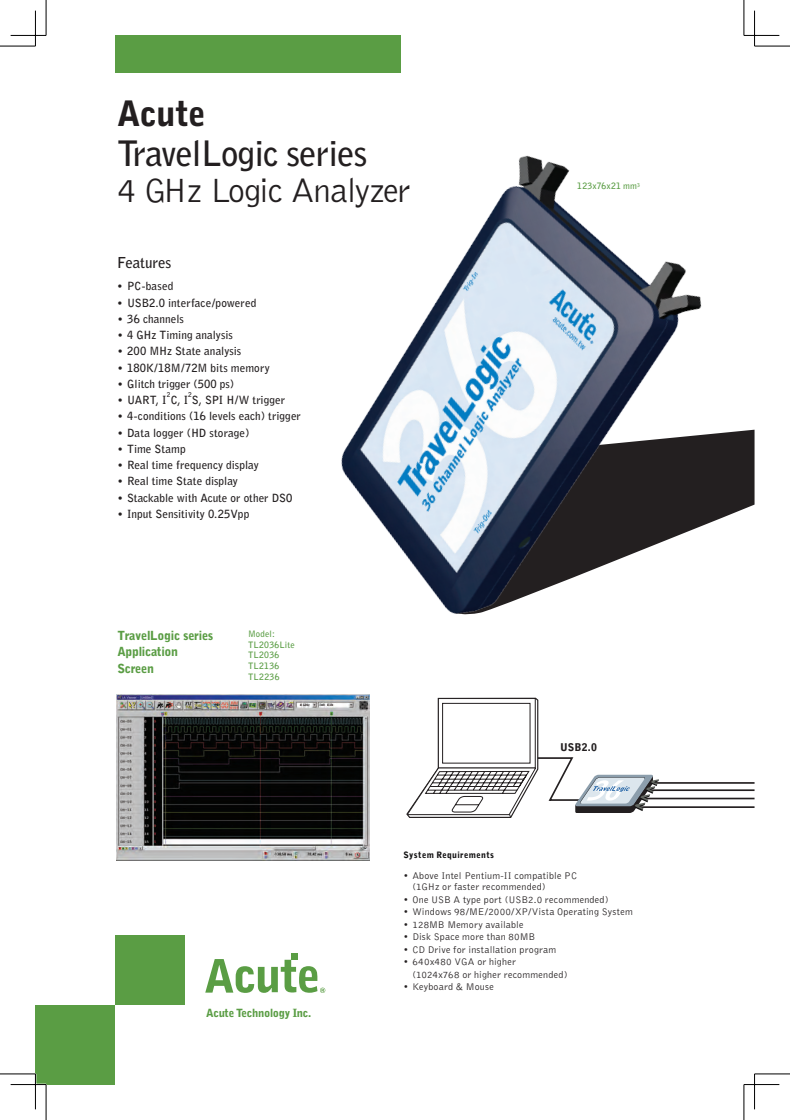
<style>
.page{position:relative;width:790px;height:1120px;background:#fff}
.page>*{position:absolute;margin:0;border:0;box-sizing:border-box;transform-origin:0 0}
.t1{font:700 34.88px "Bell Gothic";letter-spacing:-.025em;color:#231f20}
.t2{font:300 34.88px "Bell Gothic";letter-spacing:-.025em;color:#231f20}
.t3{font:900 34.88px "Bell Gothic";letter-spacing:-.015em;color:#231f20}
.t4{font:700 15px "Bell Gothic";letter-spacing:-.005em;color:#231f20}
.t5{font:900 12.5px/16.6px "Bell Gothic";letter-spacing:-.025em;color:#5a9d44}
.t6{font:700 11.25px "Bell Gothic";color:#231f20}
.t7{font:900 11.25px "Bell Gothic";letter-spacing:-.025em;color:#5a9d44}
.t8{font:900 10.62px "Bell Gothic";color:#231f20}
.t9{font:300 10px/11.2px "Bell Gothic";letter-spacing:.02em;color:#231f20}
.t10{font:700 8.75px/10.6px "Bell Gothic";letter-spacing:.02em;color:#5a9d44}
.t11{font:900 8.75px "Bell Gothic";letter-spacing:.035em;color:#121112}
.t12{font:700 6.5px "Bell Gothic";color:#231f20}
</style>
<div class="page">
<svg style="left:205px;top:959px;width:120px;height:34px"></svg>
<div style="left:291px;top:953px;width:7px;height:7px;background:#5a9d44"></div>
<div style="left:35px;top:1005px;width:80px;height:79px;background:#5a9d44"></div>
<div style="left:115px;top:935px;width:69px;height:70px;background:#5a9d44"></div>
<div style="left:115px;top:35px;width:286px;height:38px;background:#5a9d44"></div>
<img style="left:117px;top:694px;width:252px;height:167px">
<img style="left:341px;top:155px;width:413px;height:460px">
<hr style="left:653px;top:782px;width:101px;height:2px;background:#231f20">
<hr style="left:639px;top:806px;width:115px;height:2px;background:#231f20">
<hr style="left:644px;top:797px;width:110px;height:2px;background:#231f20">
<hr style="left:650px;top:789px;width:104px;height:2px;background:#231f20">
<svg style="left:406px;top:697px;width:253px;height:121px"></svg>
<hr style="left:11px;top:1083px;width:35px;height:2px;background:#fff">
<hr style="left:0;top:46px;width:35px;height:1px;background:#000">
<hr style="left:754px;top:46px;width:36px;height:1px;background:#000">
<hr style="left:0;top:1073px;width:35px;height:1px;background:#000">
<hr style="left:754px;top:1073px;width:36px;height:1px;background:#000">
<hr style="left:46px;top:0;width:1px;height:35px;background:#000">
<hr style="left:46px;top:1084px;width:1px;height:36px;background:#000">
<hr style="left:743px;top:0;width:1px;height:35px;background:#000">
<hr style="left:743px;top:1084px;width:1px;height:36px;background:#000">
<hr style="left:11px;top:35px;width:35px;height:1px;background:#000">
<hr style="left:744px;top:35px;width:35px;height:1px;background:#000">
<hr style="left:11px;top:1084px;width:35px;height:1px;background:#000">
<hr style="left:744px;top:1084px;width:35px;height:1px;background:#000">
<hr style="left:35px;top:11px;width:1px;height:35px;background:#000">
<hr style="left:35px;top:1074px;width:1px;height:35px;background:#000">
<hr style="left:754px;top:11px;width:1px;height:35px;background:#000">
<hr style="left:754px;top:1074px;width:1px;height:35px;background:#000">
<h1 class="t3" style="left:117px;top:93px;width:90px">Acute</h1>
<h1 class="t1" style="left:117px;top:132px;width:252px">TravelLogic series</h1>
<h1 class="t2" style="left:117px;top:172px;width:295px">4 GHz Logic Analyzer</h1>
<h2 class="t4" style="left:117px;top:253px;width:56px">Features</h2>
<p class="t6" style="left:117px;top:279px;width:58px">• PC-based</p>
<p class="t6" style="left:117px;top:296px;width:141px">• USB2.0 interface/powered</p>
<p class="t6" style="left:117px;top:312px;width:68px">• 36 channels</p>
<p class="t6" style="left:117px;top:328px;width:117px">• 4 GHz Timing analysis</p>
<p class="t6" style="left:117px;top:344px;width:125px">• 200 MHz State analysis</p>
<p class="t6" style="left:117px;top:361px;width:154px">• 180K/18M/72M bits memory</p>
<p class="t6" style="left:117px;top:377px;width:118px">• Glitch trigger (500 ps)</p>
<p class="t6" style="left:117px;top:393px;width:169px">• UART, I C, I S, SPI H/W trigger</p>
<p class="t12" style="left:167px;top:390px;width:5px">2</p>
<p class="t12" style="left:188px;top:390px;width:5px">2</p>
<p class="t6" style="left:117px;top:409px;width:185px">• 4-conditions (16 levels each) trigger</p>
<p class="t6" style="left:117px;top:426px;width:133px">• Data logger (HD storage)</p>
<p class="t6" style="left:117px;top:442px;width:70px">• Time Stamp</p>
<p class="t6" style="left:117px;top:458px;width:143px">• Real time frequency display</p>
<p class="t6" style="left:117px;top:474px;width:122px">• Real time State display</p>
<p class="t6" style="left:117px;top:491px;width:177px">• Stackable with Acute or other DSO</p>
<p class="t6" style="left:117px;top:507px;width:133px">• Input Sensitivity 0.25Vpp</p>
<p class="t5" style="left:117px;top:627px;width:98px">TravelLogic series<br>Application<br>Screen</p>
<p class="t10" style="left:248px;top:629px;width:48px">Model:<br>TL2036Lite<br>TL2036<br>TL2136<br>TL2236</p>
<p class="t10" style="left:577px;top:181px;width:64px">123x76x21 mm<sup>3</sup></p>
<p class="t8" style="left:560px;top:741px;width:38px">USB2.0</p>
<p class="t7" style="left:206px;top:1007px;width:107px">Acute Technology Inc.</p>
<p class="t11" style="left:403px;top:850px;width:92px">System Requirements</p>
<p class="t9" style="left:412px;top:870px;width:166px;text-indent:-9px">• Above Intel Pentium-II compatible PC (1GHz or faster recommended)</p>
<p class="t9" style="left:403px;top:894px;width:207px">• One USB A type port (USB2.0 recommended)</p>
<p class="t9" style="left:403px;top:906px;width:231px">• Windows 98/ME/2000/XP/Vista Operating System</p>
<p class="t9" style="left:403px;top:919px;width:121px">• 128MB Memory available</p>
<p class="t9" style="left:403px;top:931px;width:133px">• Disk Space more than 80MB</p>
<p class="t9" style="left:403px;top:944px;width:154px">• CD Drive for installation program</p>
<p class="t9" style="left:412px;top:956px;width:157px;line-height:12.5px;text-indent:-9px">• 640x480 VGA or higher<br>(1024x768 or higher recommended)</p>
<p class="t9" style="left:403px;top:981px;width:92px">• Keyboard &amp; Mouse</p>
</div>
